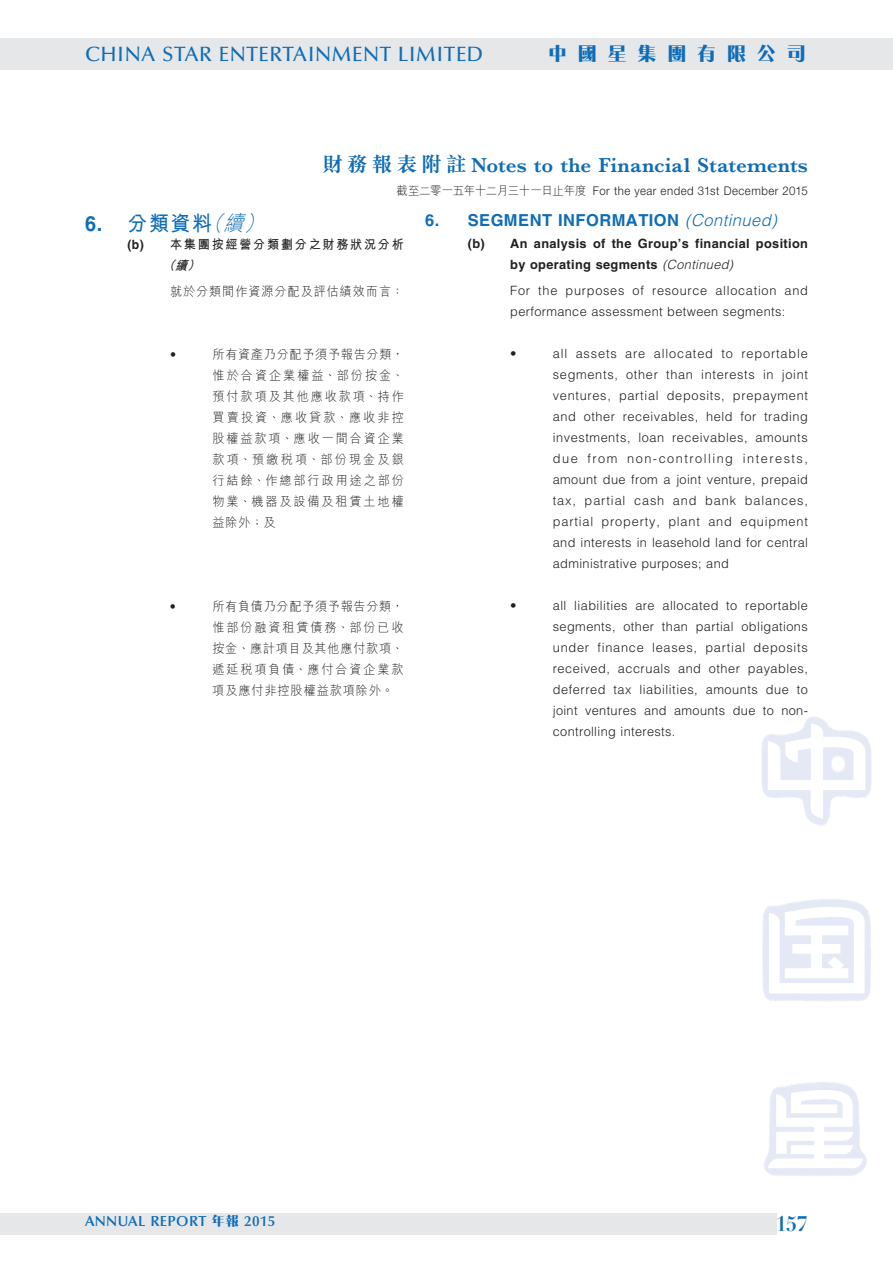
<style>
.page{position:relative;width:893px;height:1263px;background:#fff}
.page>*{position:absolute;margin:0;border:0;box-sizing:border-box;transform-origin:0 0}
.t1{font:700 21px "M Sung HK";letter-spacing:.005em;color:#0f6cb6}
.t2{font:700 21px "M Hei HK";color:#0f6cb6;scale:.95 1}
.t3{font:500 20.85px "Optima LT Std";letter-spacing:.025em;color:#0f6cb6}
.t4{font:700 20.85px "Didot LT Std";color:#0f6cb6}
.t5{font:800 19.5px "M Razor HK";letter-spacing:.53em;color:#0f6cb6}
.t6{font:700 16.5px "Helvetica LT Std";letter-spacing:.03em;color:#0f6cb6}
.t7{font:600 14.55px "Optima LT Std";letter-spacing:.025em;color:#0f6cb6}
.t8{font:300 12.75px/21px "Helvetica LT Std";letter-spacing:.03em;color:#231f20;text-align:justify}
.t9{font:300 12.75px/21px "M Hei HK";letter-spacing:.155em;color:#231f20;text-align:justify;scale:.95 1}
.t10{font:700 12.75px/21px "Helvetica LT Std";letter-spacing:.03em;color:#231f20}
.t11{font:700 12.75px/21px "M Hei HK";letter-spacing:.145em;color:#231f20;scale:.95 1}
.t12{font:300 12.75px "M Hei HK";letter-spacing:.08em;color:#231f20;scale:.95 1}
.t13{font:300 12.75px "Helvetica LT Std";letter-spacing:.03em;color:#231f20;scale:.95 1}
.t14{font:300 12px "Helvetica Neue LT Std";letter-spacing:.045em;color:#231f20;scale:.95 1}
.s1{font-family:"M Hei HK"}
.s2{font-weight:300;font-style:italic}
.s3{font-family:"Helvetica LT Std"}
.s4{font-style:italic}
.s5{font-family:"M Razor HK";font-weight:800;font-size:13.5px}
</style>
<div class="page">
<img style="left:693px;top:716px;width:179px;height:519px">
<div style="left:0;top:39px;width:893px;height:31px;background:#e6e7e9"></div>
<div style="left:0;top:1213px;width:776px;height:21px;background:#e6e7e9"></div>
<h2 class="t3" style="left:85px;top:42px;width:400px">CHINA STAR ENTERTAINMENT LIMITED</h2>
<h3 class="t5" style="left:548px;top:40px;width:260px">中國星集團有限公司</h3>
<h1 class="t1" style="left:322px;top:149px;width:487px">財務報表附註 Notes to the Financial Statements</h1>
<p class="t14" style="left:396px;top:183px;width:435px"><span class="s1">截至二零一五年十二月三十一日止年度</span> For the year ended 31st December 2015</p>
<p class="t6" style="left:425px;top:210px;width:353px">6. SEGMENT INFORMATION <span class="s2">(Continued)</span></p>
<p class="t10" style="left:510px;top:233px;width:299px;text-indent:-43px">(b) An analysis of the Group’s financial position by operating segments <span class="s2">(Continued)</span></p>
<p class="t8" style="left:510px;top:280px;width:299px">For the purposes of resource allocation and performance assessment between segments:</p>
<p class="t8" style="left:510px;top:343px;width:8px">•</p>
<p class="t8" style="left:553px;top:343px;width:257px">all assets are allocated to reportable segments, other than interests in joint ventures, partial deposits, prepayment and other receivables, held for trading investments, loan receivables, amounts due from non-controlling interests, amount due from a joint venture, prepaid tax, partial cash and bank balances, partial property, plant and equipment and interests in leasehold land for central administrative purposes; and</p>
<p class="t8" style="left:510px;top:595px;width:8px">•</p>
<p class="t8" style="left:553px;top:595px;width:257px">all liabilities are allocated to reportable segments, other than partial obligations under finance leases, partial deposits received, accruals and other payables, deferred tax liabilities, amounts due to joint ventures and amounts due to non&shy;controlling interests.</p>
<h1 class="t2" style="left:85px;top:208px;width:198px"><span class="s3">6.</span> 分類資料<span class="s2">（續）</span></h1>
<p class="t11" style="left:163px;top:233px;width:255px;text-indent:-35px"><span class="s3">(b)</span> 本集團按經營分類劃分之財務狀況分析<span class="s4">（續）</span></p>
<p class="t12" style="left:170px;top:282px;width:247px">就於分類間作資源分配及評估績效而言：</p>
<p class="t13" style="left:170px;top:346px;width:8px">•</p>
<p class="t9" style="left:212px;top:343px;width:203px">所有資產乃分配予須予報告分類，惟於合資企業權益、部份按金、預付款項及其他應收款項、持作買賣投資、應收貸款、應收非控股權益款項、應收一間合資企業款項、預繳稅項、部份現金及銀行結餘、作總部行政用途之部份物業、機器及設備及租賃土地權益除外；及</p>
<p class="t13" style="left:170px;top:598px;width:8px">•</p>
<p class="t9" style="left:212px;top:595px;width:203px">所有負債乃分配予須予報告分類，惟部份融資租賃債務、部份已收按金、應計項目及其他應付款項、遞延稅項負債、應付合資企業款項及應付非控股權益款項除外。</p>
<p class="t7" style="left:85px;top:1213px;width:192px">ANNUAL REPORT <span class="s5">年報</span> 2015</p>
<h2 class="t4" style="left:775px;top:1210px;width:34px">157</h2>
</div>
